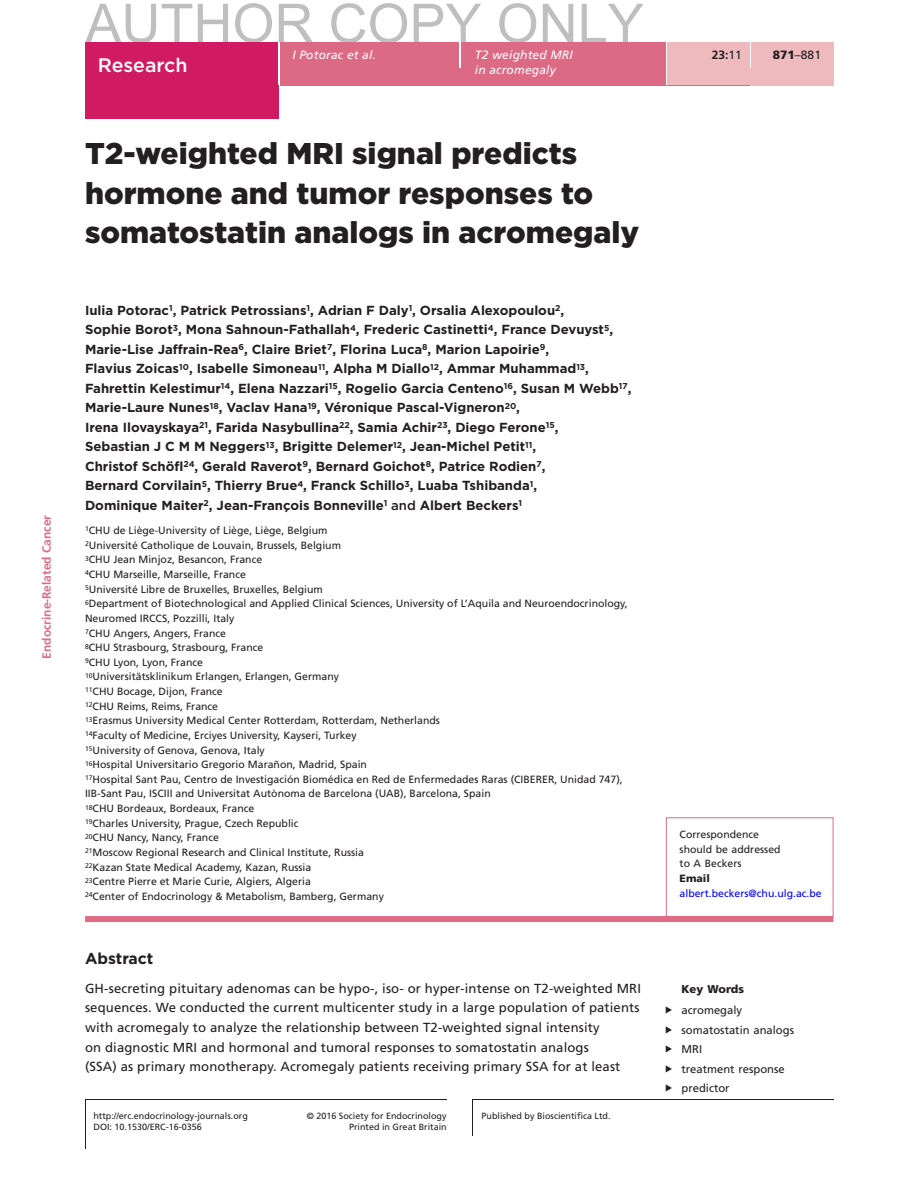
<style>
.page{position:relative;width:919px;height:1187px;background:#fff}
.page>*{position:absolute;margin:0;border:0;box-sizing:border-box;transform-origin:0 0}
.t1{font:54px "Arial";color:#bfbfbf}
.CT{font:900 30px/39px "Gotham";color:#231f20}
.AT{font:500 19.5px "Gotham";color:#fff}
.ABS_H{font:700 15.75px "Gotham";color:#231f20}
.AU{font:700 13.2px/19.5px "Gotham";color:#231f20}
.ABS_TXT{font:13.2px/19.5px "Frutiger LT Std";letter-spacing:.01em;color:#231f20}
.Article_Title{font:italic 12px/14.7px "Frutiger LT Std";letter-spacing:.015em;color:#fff}
.t2{font:700 12px "Frutiger LT Std";color:#df6c85}
.Author_Name{font:italic 12px "Frutiger LT Std";letter-spacing:.015em;color:#fff}
.TXT{font:12px "Frutiger LT Std";color:#231f20}
.V{font:700 12px "Frutiger LT Std";color:#231f20}
.t3{font:11.25px "Frutiger LT Std";color:#231f20}
.Keywords_Head{font:900 11.25px "Frutiger LT Std";color:#231f20}
.Address{font:10.5px/14.7px "Frutiger LT Std";color:#231f20}
.Corres{font:10.5px/14.7px "Frutiger LT Std";color:#231f20}
.TXT-2{font:9px/11.4px "Frutiger LT Std";color:#231f20;text-align:right}
.s1{font-weight:500}
.s2{font-weight:400}
.s3{font-weight:900}
.s4{color:#00f}
</style>
<div class="page">
<div style="left:85px;top:43px;width:194px;height:76px;background:#d01b62"></div>
<div style="left:280px;top:51px;width:553px;height:34px;background:#dd6a84"></div>
<div style="left:280px;top:43px;width:179px;height:8px;background:#dd6a84"></div>
<hr style="left:459px;top:43px;width:2px;height:25px;background:#fff">
<div style="left:461px;top:43px;width:204px;height:42px;background:#dd6a84"></div>
<hr style="left:665px;top:43px;width:2px;height:42px;background:#fff">
<div style="left:667px;top:43px;width:82px;height:42px;background:#efbabe"></div>
<div style="left:749px;top:68px;width:84px;height:17px;background:#efbabe"></div>
<hr style="left:749px;top:43px;width:2px;height:25px;background:#fff">
<div style="left:751px;top:43px;width:82px;height:25px;background:#efbabe"></div>
<hr style="left:85px;top:1099px;width:1px;height:49px;background:#231f20">
<hr style="left:472px;top:1099px;width:1px;height:36px;background:#231f20">
<hr style="left:85px;top:1099px;width:361px;height:1px;background:#231f20">
<hr style="left:472px;top:1099px;width:361px;height:1px;background:#231f20">
<div style="left:85px;top:916px;width:748px;height:6px;background:#df6c85"></div>
<div style="left:666px;top:817px;width:167px;height:99px;border:1px solid #df6c85"></div>
<p class="t2" style="left:40px;top:658px;width:145px;rotate:-90deg">Endocrine-Related Cancer</p>
<h1 class="t1" style="left:85px;top:-12px;width:560px">AUTHOR COPY ONLY</h1>
<p class="AT" style="left:98px;top:53px;width:91px">Research</p>
<p class="Author_Name" style="left:292px;top:48px;width:85px">I Potorac et al.</p>
<p class="Article_Title" style="left:475px;top:47px;width:99px">T2 weighted MRI in acromegaly</p>
<p class="CT" style="left:85px;top:134px;width:555px">T2-weighted MRI signal predicts hormone and tumor responses to somatostatin analogs in acromegaly</p>
<p class="AU" style="left:85px;top:300px;width:548px">Iulia Potorac<sup>1</sup>, Patrick Petrossians<sup>1</sup>, Adrian F Daly<sup>1</sup>, Orsalia Alexopoulou<sup>2</sup>,<br>Sophie Borot<sup>3</sup>, Mona Sahnoun-Fathallah<sup>4</sup>, Frederic Castinetti<sup>4</sup>, France Devuyst<sup>5</sup>, Marie-Lise Jaffrain-Rea<sup>6</sup>, Claire Briet<sup>7</sup>, Florina Luca<sup>8</sup>, Marion Lapoirie<sup>9</sup>,<br>Flavius Zoicas<sup>10</sup>, Isabelle Simoneau<sup>11</sup>, Alpha M Diallo<sup>12</sup>, Ammar Muhammad<sup>13</sup>, Fahrettin Kelestimur<sup>14</sup>, Elena Nazzari<sup>15</sup>, Rogelio Garcia Centeno<sup>16</sup>, Susan M Webb<sup>17</sup>, Marie-Laure Nunes<sup>18</sup>, Vaclav Hana<sup>19</sup>, Véronique Pascal-Vigneron<sup>20</sup>,<br>Irena Ilovayskaya<sup>21</sup>, Farida Nasybullina<sup>22</sup>, Samia Achir<sup>23</sup>, Diego Ferone<sup>15</sup>,<br>Sebastian J C M M Neggers<sup>13</sup>, Brigitte Delemer<sup>12</sup>, Jean-Michel Petit<sup>11</sup>,<br>Christof Schöfl<sup>24</sup>, Gerald Raverot<sup>9</sup>, Bernard Goichot<sup>8</sup>, Patrice Rodien<sup>7</sup>,<br>Bernard Corvilain<sup>5</sup>, Thierry Brue<sup>4</sup>, Franck Schillo<sup>3</sup>, Luaba Tshibanda<sup>1</sup>,<br>Dominique Maiter<sup>2</sup>, Jean-François Bonneville<sup>1</sup> <span class="s1">and</span> Albert Beckers<sup>1</sup></p>
<p class="Address" style="left:85px;top:523px;width:244px"><sup>1</sup>CHU de Liège-University of Liège, Liège, Belgium</p>
<p class="Address" style="left:85px;top:537px;width:257px"><sup>2</sup>Université Catholique de Louvain, Brussels, Belgium</p>
<p class="Address" style="left:85px;top:552px;width:179px"><sup>3</sup>CHU Jean Minjoz, Besancon, France</p>
<p class="Address" style="left:85px;top:567px;width:162px"><sup>4</sup>CHU Marseille, Marseille, France</p>
<p class="Address" style="left:85px;top:581px;width:239px"><sup>5</sup>Université Libre de Bruxelles, Bruxelles, Belgium</p>
<p class="Address" style="left:85px;top:596px;width:544px"><sup>6</sup>Department of Biotechnological and Applied Clinical Sciences, University of L’Aquila and Neuroendocrinology,<br>Neuromed IRCCS, Pozzilli, Italy</p>
<p class="Address" style="left:85px;top:625px;width:142px"><sup>7</sup>CHU Angers, Angers, France</p>
<p class="Address" style="left:85px;top:640px;width:180px"><sup>8</sup>CHU Strasbourg, Strasbourg, France</p>
<p class="Address" style="left:85px;top:654px;width:119px"><sup>9</sup>CHU Lyon, Lyon, France</p>
<p class="Address" style="left:85px;top:669px;width:255px"><sup>10</sup>Universitätsklinikum Erlangen, Erlangen, Germany</p>
<p class="Address" style="left:85px;top:684px;width:139px"><sup>11</sup>CHU Bocage, Dijon, France</p>
<p class="Address" style="left:85px;top:698px;width:135px"><sup>12</sup>CHU Reims, Reims, France</p>
<p class="Address" style="left:85px;top:713px;width:356px"><sup>13</sup>Erasmus University Medical Center Rotterdam, Rotterdam, Netherlands</p>
<p class="Address" style="left:85px;top:728px;width:273px"><sup>14</sup>Faculty of Medicine, Erciyes University, Kayseri, Turkey</p>
<p class="Address" style="left:85px;top:742px;width:181px"><sup>15</sup>University of Genova, Genova, Italy</p>
<p class="Address" style="left:85px;top:757px;width:283px"><sup>16</sup>Hospital Universitario Gregorio Marañon, Madrid, Spain</p>
<p class="Address" style="left:85px;top:771px;width:539px"><sup>17</sup>Hospital Sant Pau, Centro de Investigación Biomédica en Red de Enfermedades Raras (CIBERER, Unidad 747),<br>IIB-Sant Pau, ISCIII and Universitat Autònoma de Barcelona (UAB), Barcelona, Spain</p>
<p class="Address" style="left:85px;top:801px;width:171px"><sup>18</sup>CHU Bordeaux, Bordeaux, France</p>
<p class="Address" style="left:85px;top:815px;width:215px"><sup>19</sup>Charles University, Prague, Czech Republic</p>
<p class="Address" style="left:85px;top:830px;width:135px"><sup>20</sup>CHU Nancy, Nancy, France</p>
<p class="Address" style="left:85px;top:845px;width:280px"><sup>21</sup>Moscow Regional Research and Clinical Institute, Russia</p>
<p class="Address" style="left:85px;top:859px;width:228px"><sup>22</sup>Kazan State Medical Academy, Kazan, Russia</p>
<p class="Address" style="left:85px;top:874px;width:227px"><sup>23</sup>Centre Pierre et Marie Curie, Algiers, Algeria</p>
<p class="Address" style="left:85px;top:888px;width:300px"><sup>24</sup>Center of Endocrinology &amp; Metabolism, Bamberg, Germany</p>
<p class="ABS_H" style="left:85px;top:948px;width:70px">Abstract</p>
<p class="ABS_TXT" style="left:85px;top:978px;width:557px">GH-secreting pituitary adenomas can be hypo-, iso- or hyper-intense on T2-weighted MRI sequences. We conducted the current multicenter study in a large population of patients with acromegaly to analyze the relationship between T2-weighted signal intensity<br>on diagnostic MRI and hormonal and tumoral responses to somatostatin analogs<br>(SSA) as primary monotherapy. Acromegaly patients receiving primary SSA for at least</p>
<p class="TXT-2" style="left:93px;top:1109px;width:156px">http://erc.endocrinology-journals.org</p>
<p class="TXT-2" style="left:307px;top:1109px;width:141px">© 2016 Society for Endocrinology<br>Printed in Great Britain</p>
<p class="TXT-2" style="left:481px;top:1110px;width:131px">Published by Bioscientifica Ltd.</p>
<p class="TXT-2" style="left:94px;top:1121px;width:110px">DOI: 10.1530/ERC-16-0356</p>
<p class="V" style="left:711px;top:48px;width:32px">23:<span class="s2">11</span></p>
<p class="TXT" style="left:772px;top:48px;width:50px"><span class="s3">871</span>–881</p>
<p class="Corres" style="left:679px;top:827px;width:144px">Correspondence<br>should be addressed<br>to A Beckers<br><span class="s3">Email </span><span class="s4">albert.beckers@chu.ulg.ac.be</span></p>
<p class="Keywords_Head" style="left:681px;top:982px;width:64px">Key Words</p>
<p class="t3" style="left:681px;top:1003px;width:62px">acromegaly</p>
<p class="t3" style="left:681px;top:1022px;width:114px">somatostatin analogs</p>
<p class="t3" style="left:681px;top:1042px;width:22px">MRI</p>
<p class="t3" style="left:681px;top:1061px;width:105px">treatment response</p>
<p class="t3" style="left:681px;top:1081px;width:50px">predictor</p>
</div>
